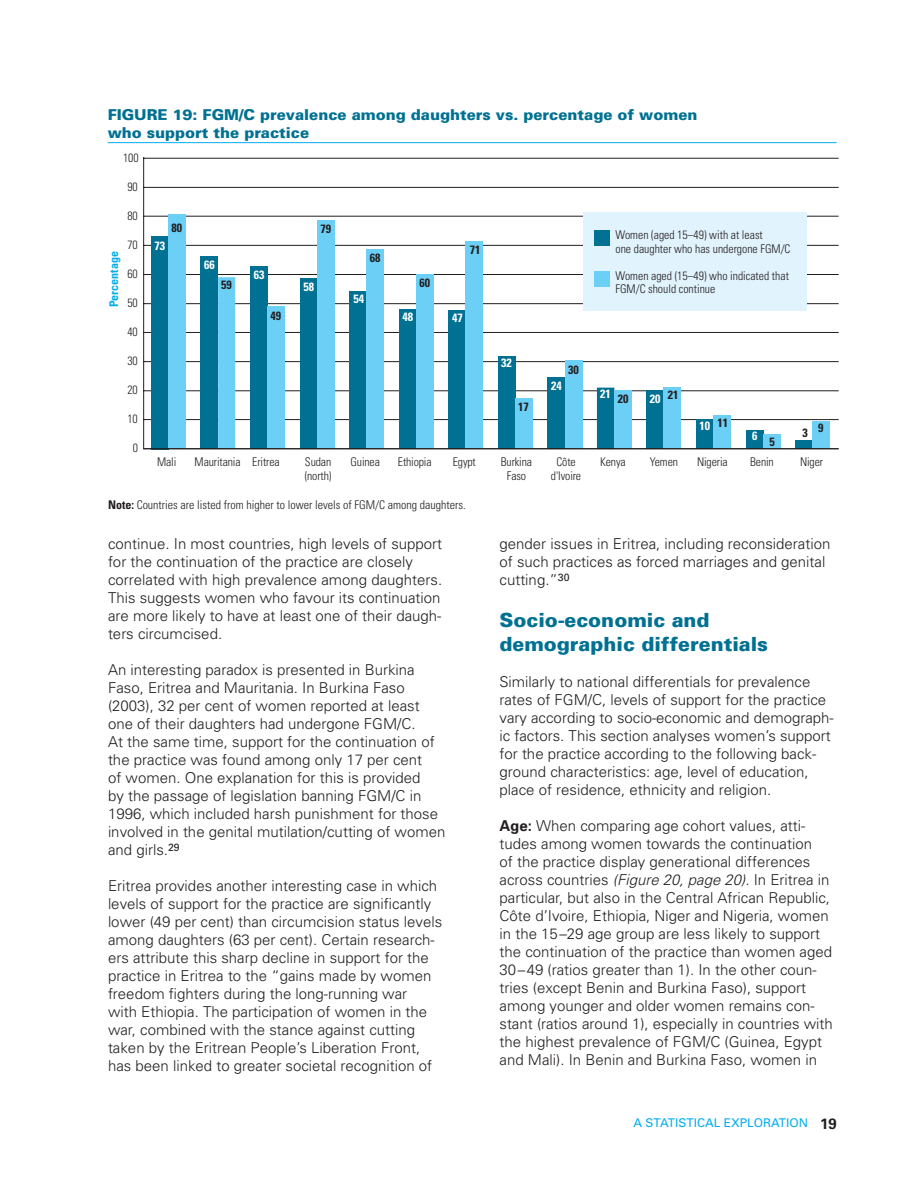
<style>
.page{position:relative;width:918px;height:1188px;background:#fff}
.page>*{position:absolute;margin:0;border:0;box-sizing:border-box;transform-origin:0 0}
.t1{font:900 19.5px/24px "Univers";color:#007192}
.t2{font:300 15px/18px "Univers";color:#231f20}
.t3{font:900 15px/18px "Univers";color:#007192}
.t4{font:300 condensed 12px/13.5px "Univers";color:#231f20}
.t5{font:700 condensed 12px "Univers";color:#231f20}
.t6{font:12px "Univers";color:#00adef}
.t7{font:700 condensed 12px "Univers";color:#fff}
.t8{font:700 condensed 12px "Univers";color:#00adef}
.s1{font-weight:700}
.s2{font-style:italic}
.s3{font-weight:700;font-size:15px;color:#231f20}
</style>
<div class="page">
<hr style="left:108px;top:142px;width:729px;height:1px;background:#00adef">
<hr style="left:144px;top:391px;width:694px;height:1px;background:#231f20">
<hr style="left:144px;top:361px;width:694px;height:1px;background:#231f20">
<hr style="left:144px;top:332px;width:694px;height:1px;background:#231f20">
<hr style="left:144px;top:303px;width:694px;height:1px;background:#231f20">
<hr style="left:144px;top:274px;width:694px;height:1px;background:#231f20">
<hr style="left:144px;top:245px;width:694px;height:1px;background:#231f20">
<hr style="left:144px;top:216px;width:694px;height:1px;background:#231f20">
<hr style="left:144px;top:187px;width:694px;height:1px;background:#231f20">
<hr style="left:144px;top:158px;width:694px;height:1px;background:#231f20">
<hr style="left:144px;top:419px;width:694px;height:1px;background:#231f20">
<hr style="left:143px;top:158px;width:1px;height:291px;background:#231f20">
<div style="left:151px;top:236px;width:17px;height:213px;background:#007192"></div>
<div style="left:201px;top:256px;width:17px;height:193px;background:#007192"></div>
<div style="left:250px;top:267px;width:18px;height:182px;background:#007192"></div>
<div style="left:300px;top:279px;width:17px;height:170px;background:#007192"></div>
<div style="left:350px;top:291px;width:17px;height:158px;background:#007192"></div>
<div style="left:399px;top:309px;width:17px;height:140px;background:#007192"></div>
<div style="left:449px;top:311px;width:17px;height:138px;background:#007192"></div>
<div style="left:498px;top:356px;width:17px;height:93px;background:#007192"></div>
<div style="left:548px;top:378px;width:17px;height:71px;background:#007192"></div>
<div style="left:647px;top:391px;width:17px;height:58px;background:#007192"></div>
<svg style="left:597px;top:388px;width:17px;height:60px"></svg>
<div style="left:697px;top:419px;width:17px;height:30px;background:#007192"></div>
<div style="left:746px;top:430px;width:17px;height:19px;background:#007192"></div>
<div style="left:796px;top:441px;width:17px;height:8px;background:#007192"></div>
<div style="left:168px;top:215px;width:17px;height:234px;background:#6ccff6"></div>
<div style="left:218px;top:277px;width:17px;height:171px;background:#6ccff6"></div>
<div style="left:268px;top:306px;width:17px;height:143px;background:#6ccff6"></div>
<div style="left:317px;top:220px;width:17px;height:229px;background:#6ccff6"></div>
<div style="left:367px;top:250px;width:17px;height:199px;background:#6ccff6"></div>
<div style="left:416px;top:275px;width:18px;height:174px;background:#6ccff6"></div>
<div style="left:466px;top:241px;width:17px;height:208px;background:#6ccff6"></div>
<div style="left:515px;top:398px;width:17px;height:51px;background:#6ccff6"></div>
<div style="left:565px;top:361px;width:17px;height:88px;background:#6ccff6"></div>
<div style="left:664px;top:388px;width:17px;height:61px;background:#6ccff6"></div>
<div style="left:614px;top:390px;width:17px;height:59px;background:#6ccff6"></div>
<div style="left:714px;top:416px;width:17px;height:33px;background:#6ccff6"></div>
<div style="left:763px;top:434px;width:17px;height:15px;background:#6ccff6"></div>
<div style="left:813px;top:422px;width:17px;height:27px;background:#6ccff6"></div>
<div style="left:583px;top:212px;width:223px;height:98px;background:#e1f3fd"></div>
<div style="left:594px;top:231px;width:16px;height:15px;background:#007192"></div>
<div style="left:594px;top:271px;width:15px;height:15px;background:#6ccff6"></div>
<hr style="left:144px;top:448px;width:694px;height:1px;background:#231f20">
<p class="t3" style="left:108px;top:107px;width:591px">FIGURE 19: FGM/C prevalence among daughters vs. percentage of women who support the practice</p>
<p class="t4" style="left:123px;top:152px;width:17px">100</p>
<p class="t4" style="left:127px;top:181px;width:12px">90</p>
<p class="t4" style="left:127px;top:210px;width:12px">80</p>
<p class="t5" style="left:172px;top:223px;width:12px">80</p>
<p class="t5" style="left:320px;top:225px;width:12px">79</p>
<p class="t4" style="left:127px;top:239px;width:12px">70</p>
<p class="t8" style="left:109px;top:307px;width:58px;rotate:-90deg">Percentage</p>
<p class="t4" style="left:127px;top:268px;width:12px">60</p>
<p class="t4" style="left:127px;top:297px;width:12px">50</p>
<p class="t7" style="left:154px;top:241px;width:12px">73</p>
<p class="t7" style="left:204px;top:260px;width:12px">66</p>
<p class="t5" style="left:221px;top:280px;width:12px">59</p>
<p class="t7" style="left:254px;top:270px;width:12px">63</p>
<p class="t7" style="left:303px;top:283px;width:12px">58</p>
<p class="t5" style="left:370px;top:254px;width:12px">68</p>
<p class="t7" style="left:353px;top:294px;width:12px">54</p>
<p class="t5" style="left:419px;top:278px;width:12px">60</p>
<p class="t5" style="left:470px;top:245px;width:12px">71</p>
<p class="t4" style="left:616px;top:230px;width:176px">Women (aged 15–49) with at least<br>one daughter who has undergone FGM/C</p>
<p class="t4" style="left:616px;top:270px;width:175px">Women aged (15–49) who indicated that<br>FGM/C should continue</p>
<p class="t5" style="left:271px;top:311px;width:12px">49</p>
<p class="t7" style="left:403px;top:313px;width:12px">48</p>
<p class="t7" style="left:452px;top:313px;width:12px">47</p>
<p class="t4" style="left:127px;top:326px;width:12px">40</p>
<p class="t4" style="left:127px;top:355px;width:12px">30</p>
<p class="t7" style="left:501px;top:359px;width:12px">32</p>
<p class="t5" style="left:568px;top:365px;width:12px">30</p>
<p class="t4" style="left:127px;top:385px;width:12px">20</p>
<p class="t5" style="left:518px;top:402px;width:12px">17</p>
<p class="t7" style="left:551px;top:382px;width:12px">24</p>
<p class="t7" style="left:600px;top:389px;width:12px">21</p>
<p class="t5" style="left:618px;top:394px;width:12px">20</p>
<p class="t5" style="left:668px;top:391px;width:12px">21</p>
<p class="t7" style="left:650px;top:395px;width:12px">20</p>
<p class="t4" style="left:127px;top:413px;width:12px">10</p>
<p class="t4" style="left:133px;top:443px;width:7px">0</p>
<p class="t7" style="left:699px;top:422px;width:12px">10</p>
<p class="t5" style="left:718px;top:419px;width:12px">11</p>
<p class="t7" style="left:752px;top:432px;width:7px">6</p>
<p class="t5" style="left:770px;top:438px;width:7px">5</p>
<p class="t5" style="left:802px;top:428px;width:7px">3</p>
<p class="t5" style="left:818px;top:423px;width:7px">9</p>
<p class="t4" style="left:157px;top:456px;width:21px">Mali</p>
<p class="t4" style="left:195px;top:456px;width:87px">Mauritania Eritrea</p>
<p class="t4" style="left:305px;top:456px;width:28px">Sudan (north)</p>
<p class="t4" style="left:350px;top:456px;width:31px">Guinea</p>
<p class="t4" style="left:398px;top:456px;width:35px">Ethiopia</p>
<p class="t4" style="left:453px;top:456px;width:25px">Egypt</p>
<p class="t4" style="left:501px;top:456px;width:33px;text-align:center">Burkina<br>Faso</p>
<p class="t4" style="left:551px;top:456px;width:32px;text-align:center">Côte d'Ivoire</p>
<p class="t4" style="left:600px;top:456px;width:27px">Kenya</p>
<p class="t4" style="left:697px;top:456px;width:32px">Nigeria</p>
<p class="t4" style="left:650px;top:456px;width:30px">Yemen</p>
<p class="t4" style="left:750px;top:456px;width:25px">Benin</p>
<p class="t4" style="left:800px;top:456px;width:25px">Niger</p>
<p class="t4" style="left:108px;top:499px;width:359px"><span class="s1">Note:</span> Countries are listed from higher to lower levels of FGM/C among daughters.</p>
<p class="t2" style="left:108px;top:536px;width:336px">continue. In most countries, high levels of support for the continuation of the practice are closely correlated with high prevalence among daughters.<br>This suggests women who favour its continuation are more likely to have at least one of their daugh&shy;ters circumcised.</p>
<p class="t2" style="left:108px;top:662px;width:339px">An interesting paradox is presented in Burkina Faso, Eritrea and Mauritania. In Burkina Faso (2003), 32 per cent of women reported at least one of their daughters had undergone FGM/C.<br>At the same time, support for the continuation of the practice was found among only 17 per cent<br>of women. One explanation for this is provided<br>by the passage of legislation banning FGM/C in 1996, which included harsh punishment for those involved in the genital mutilation/cutting of women and girls.<sup>29</sup></p>
<p class="t2" style="left:108px;top:878px;width:336px">Eritrea provides another interesting case in which levels of support for the practice are significantly lower (49 per cent) than circumcision status levels among daughters (63 per cent). Certain research&shy;ers attribute this sharp decline in support for the practice in Eritrea to the “gains made by women freedom fighters during the long-running war<br>with Ethiopia. The participation of women in the war, combined with the stance against cutting taken by the Eritrean People’s Liberation Front, has been linked to greater societal recognition of</p>
<p class="t2" style="left:500px;top:536px;width:332px">gender issues in Eritrea, including reconsideration of such practices as forced marriages and genital cutting.”<sup>30</sup></p>
<h1 class="t1" style="left:500px;top:610px;width:270px">Socio-economic and demographic differentials</h1>
<p class="t2" style="left:500px;top:674px;width:336px">Similarly to national differentials for prevalence rates of FGM/C, levels of support for the practice vary according to socio-economic and demograph&shy;ic factors. This section analyses women’s support for the practice according to the following back&shy;ground characteristics: age, level of education, place of residence, ethnicity and religion.</p>
<p class="t2" style="left:500px;top:818px;width:335px"><span class="s1">Age:</span> When comparing age cohort values, atti&shy;tudes among women towards the continuation<br>of the practice display generational differences across countries <span class="s2">(Figure 20, page 20)</span>. In Eritrea in particular, but also in the Central African Republic, Côte d’Ivoire, Ethiopia, Niger and Nigeria, women in the 15–29 age group are less likely to support the continuation of the practice than women aged 30–49 (ratios greater than 1). In the other coun&shy;tries (except Benin and Burkina Faso), support among younger and older women remains con&shy;stant (ratios around 1), especially in countries with the highest prevalence of FGM/C (Guinea, Egypt and Mali). In Benin and Burkina Faso, women in</p>
<p class="t6" style="left:634px;top:1118px;width:205px">A STATISTICAL EXPLORATION <span class="s3">19</span></p>
</div>
